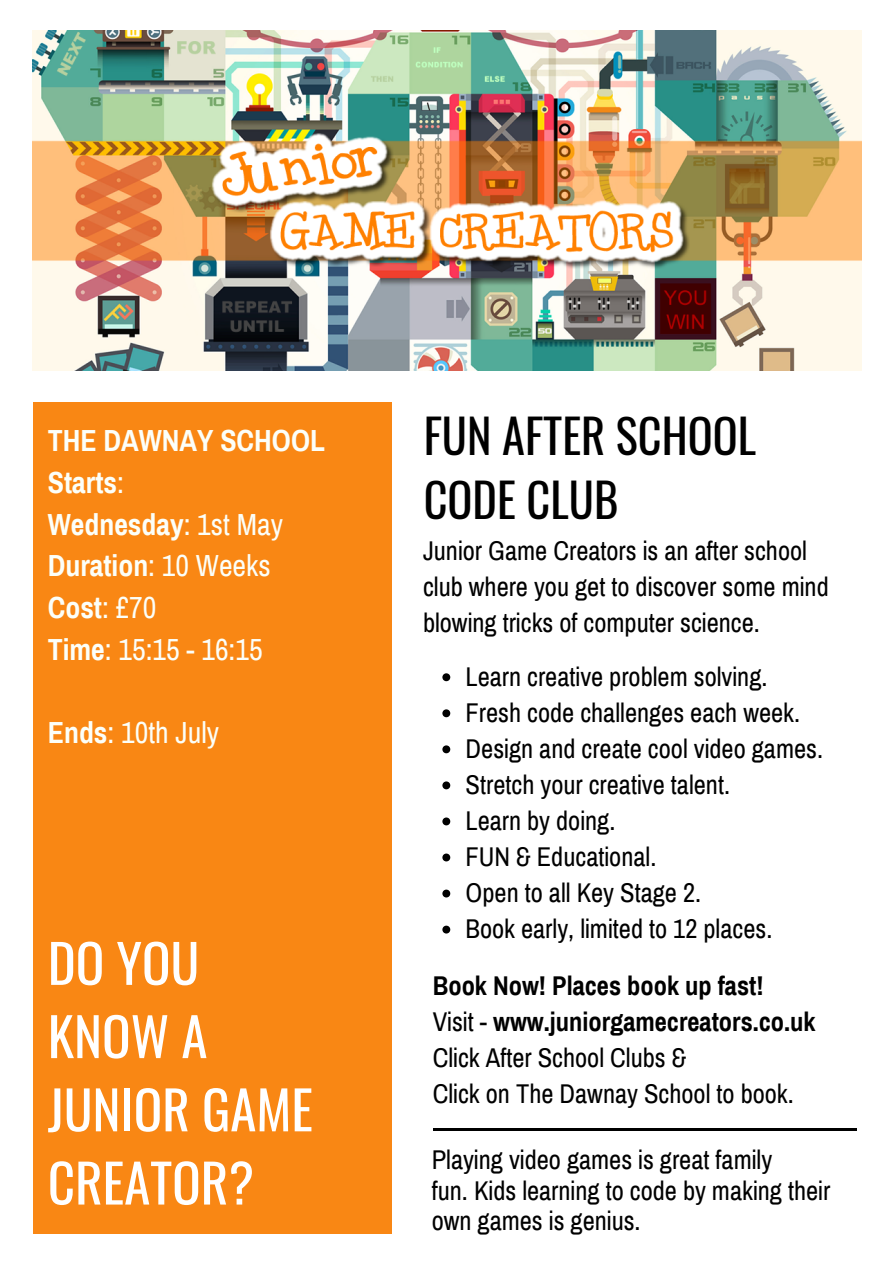
<style>
.page{position:relative;width:894px;height:1264px;background:#fff}
.page>*{position:absolute;margin:0;border:0;box-sizing:border-box;transform-origin:0 0}
.t1{font:52.95px/73.2px "Oswald";color:#fff}
.t2{font:46.35px/64.2px "Oswald";color:#000}
.t3{font:700 29.85px/41.7px "Archivo Narrow";color:#fcfff9}
.t4{font:29.85px "Archivo Narrow";color:#fcfff9}
.t5{font:26.55px/36px "Archivo Narrow";color:#000}
.s1{font-weight:400}
.s2{font-weight:700}
</style>
<div class="page">
<img style="left:32px;top:31px;width:829px;height:340px">
<div style="left:33px;top:402px;width:358px;height:831px;background:#f98714"></div>
<hr style="left:432px;top:1128px;width:424px;height:2px;background:#000">
<svg style="left:442px;top:673px;width:8px;height:8px"></svg>
<svg style="left:442px;top:709px;width:8px;height:8px"></svg>
<svg style="left:442px;top:745px;width:8px;height:8px"></svg>
<svg style="left:442px;top:781px;width:8px;height:8px"></svg>
<svg style="left:442px;top:817px;width:8px;height:8px"></svg>
<svg style="left:442px;top:853px;width:8px;height:8px"></svg>
<svg style="left:442px;top:889px;width:8px;height:8px"></svg>
<svg style="left:442px;top:925px;width:8px;height:8px"></svg>
<p class="t3" style="left:48px;top:420px;width:278px">THE DAWNAY SCHOOL<br>Starts<span class="s1">:<br></span>Wednesday<span class="s1">: 1st May<br></span>Duration<span class="s1">: 10 Weeks<br></span>Cost<span class="s1">: £70<br></span>Time<span class="s1">: 15:15 - 16:15</span></p>
<p class="t4" style="left:48px;top:716px;width:173px"><span class="s2">Ends</span>: 10th July</p>
<h1 class="t1" style="left:48px;top:924px;width:266px">DO YOU<br>KNOW A<br>JUNIOR GAME<br>CREATOR?</h1>
<h2 class="t2" style="left:423px;top:402px;width:334px">FUN AFTER SCHOOL<br>CODE CLUB</h2>
<p class="t5" style="left:423px;top:533px;width:407px">Junior Game Creators is an after school club where you get to discover some mind blowing tricks of computer science.</p>
<p class="t5" style="left:465px;top:659px;width:359px">Learn creative problem solving.<br>Fresh code challenges each week.<br>Design and create cool video games.<br>Stretch your creative talent.<br>Learn by doing.<br>FUN &amp; Educational.<br>Open to all Key Stage 2.<br>Book early, limited to 12 places.</p>
<p class="t5" style="left:432px;top:968px;width:384px"><span class="s2">Book Now! Places book up fast!<br></span>Visit - <span class="s2">www.juniorgamecreators.co.uk<br></span>Click After School Clubs &amp;<br>Click on The Dawnay School to book.</p>
<p class="t5" style="left:431px;top:1144px;width:400px;line-height:30.5px">Playing video games is great family<br>fun. Kids learning to code by making their own games is genius.</p>
</div>
